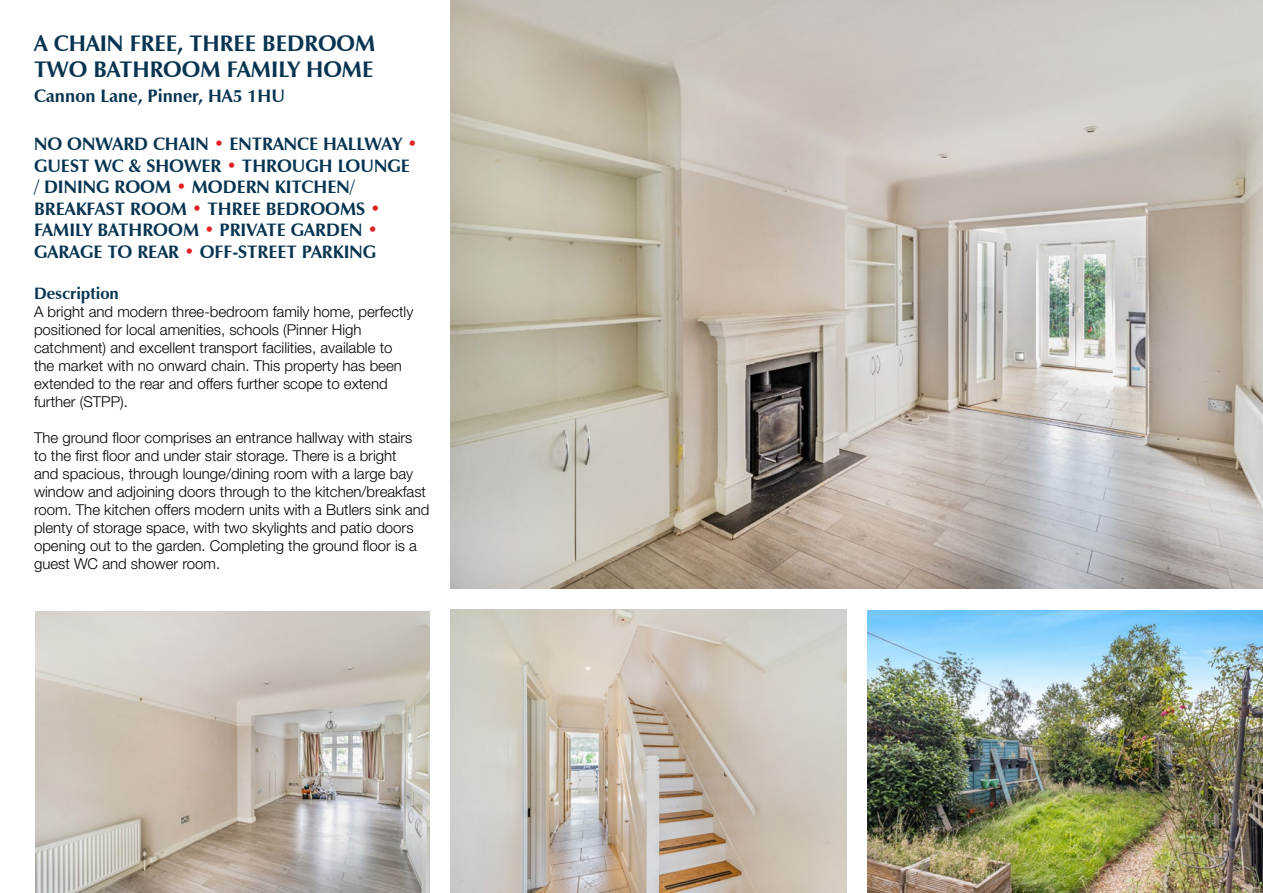
<style>
.page{position:relative;width:1263px;height:893px;background:#fff}
.page>*{position:absolute;margin:0;border:0;box-sizing:border-box;transform-origin:0 0}
.t1{font:700 22.5px/25.5px "Zapf Humanist 601 BT";color:#063451}
.t2{font:700 18px/21.6px "Zapf Humanist 601 BT";color:#063451}
.t3{font:700 16.5px "Zapf Humanist 601 BT";color:#063451}
.t4{font:300 15px/18px "Helvetica Neue LT Std";color:#000}
.s1{color:#e22126}
</style>
<div class="page">
<img style="left:867px;top:611px;width:396px;height:282px">
<img style="left:451px;top:609px;width:395px;height:284px">
<img style="left:36px;top:612px;width:393px;height:281px">
<img style="left:451px;top:0;width:812px;height:588px">
<h1 class="t1" style="left:34px;top:31px;width:343px">A CHAIN FREE, THREE BEDROOM<br>TWO BATHROOM FAMILY HOME</h1>
<p class="t2" style="left:34px;top:85px;width:252px">Cannon Lane, Pinner, HA5 1HU</p>
<p class="t2" style="left:34px;top:133px;width:385px">NO ONWARD CHAIN <span class="s1">•</span> ENTRANCE HALLWAY <span class="s1">• </span>GUEST WC &amp; SHOWER <span class="s1">•</span> THROUGH LOUNGE / DINING ROOM <span class="s1">•</span> MODERN KITCHEN/ BREAKFAST ROOM <span class="s1">•</span> THREE BEDROOMS <span class="s1">• </span>FAMILY BATHROOM <span class="s1">•</span> PRIVATE GARDEN <span class="s1">• </span>GARAGE TO REAR <span class="s1">•</span> OFF-STREET PARKING</p>
<p class="t3" style="left:34px;top:283px;width:86px">Description</p>
<p class="t4" style="left:34px;top:303px;width:381px">A bright and modern three-bedroom family home, perfectly positioned for local amenities, schools (Pinner High catchment) and excellent transport facilities, available to the market with no onward chain. This property has been extended to the rear and offers further scope to extend further (STPP).</p>
<p class="t4" style="left:34px;top:429px;width:397px">The ground floor comprises an entrance hallway with stairs<br>to the first floor and under stair storage. There is a bright<br>and spacious, through lounge/dining room with a large bay window and adjoining doors through to the kitchen/breakfast room. The kitchen offers modern units with a Butlers sink and plenty of storage space, with two skylights and patio doors opening out to the garden. Completing the ground floor is a guest WC and shower room.</p>
</div>
